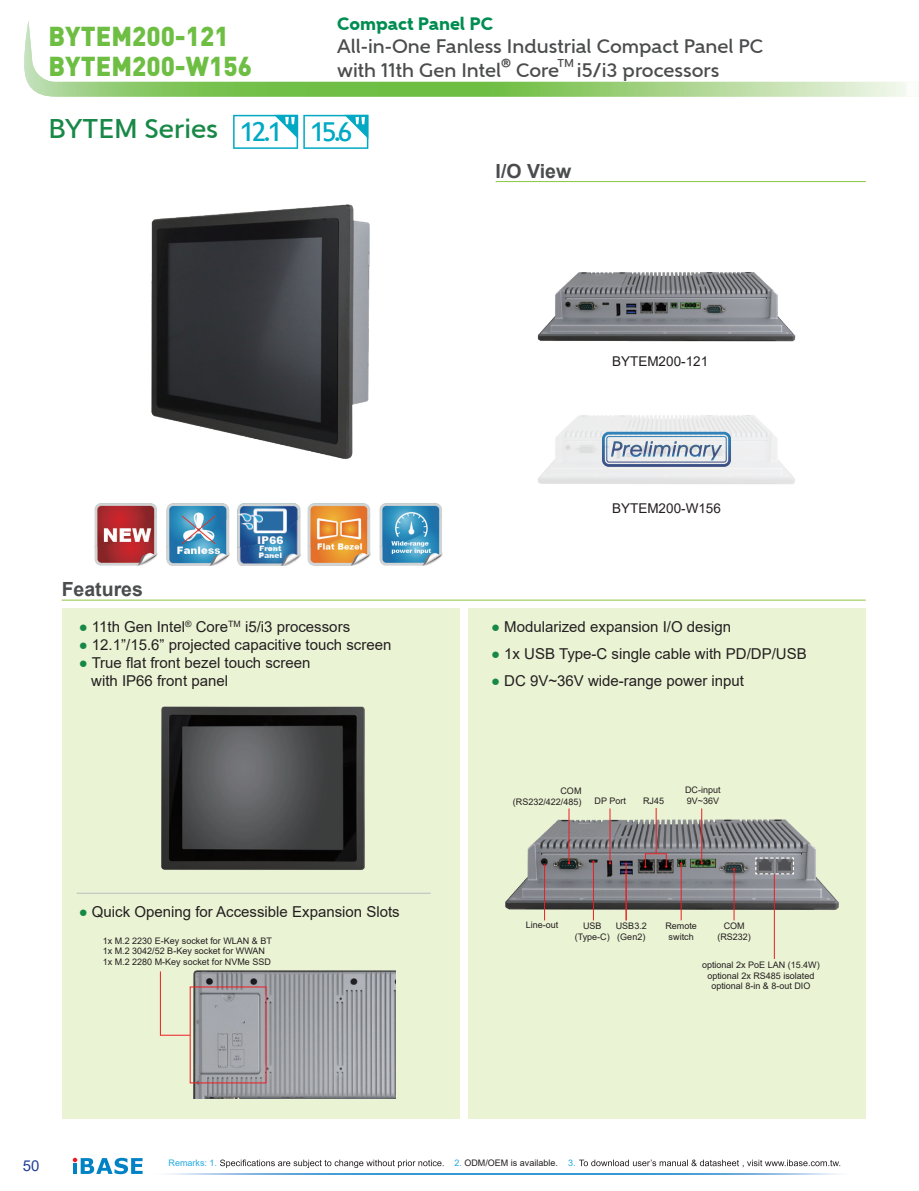
<style>
.page{position:relative;width:919px;height:1191px;background:#fff}
.page>*{position:absolute;margin:0;border:0;box-sizing:border-box;transform-origin:0 0}
.t1{font:30px "Estrangelo Edessa";color:#01a9c4}
.t2{font:900 27px/30px "DIN Pro";color:#6ebe44;scale:.95 1}
.t3{font:500 27px "Gentleman 700";color:#188847}
.t4{font:500 19.5px/23.4px "Gentleman 700";color:#4b4c4d}
.t5{font:700 19.5px "Arial";color:#4b4c4d}
.t6{font:800 18px "Gentleman 900";color:#008d52}
.t7{font:15px/18px "Arial";color:#231f20}
.t8{font:15px "Arial";color:#223f99}
.t9{font:13.5px "Arial";color:#231f20}
.t10{font:500 11.4px "Gentleman 700";color:#4b4c4d}
.t11{font:9px/10.8px "Arial";color:#231f20;text-align:center}
.t12{font:9px "Arial";color:#24aae1}
.s1{color:#188847}
.s2{color:#24aae1}
</style>
<div class="page">
<hr style="left:62px;top:600px;width:803px;height:1px;background:#8bc63e">
<hr style="left:495px;top:181px;width:370px;height:1px;background:#8bc63e">
<div style="left:62px;top:608px;width:397px;height:510px;background:#eaf3d4"></div>
<div style="left:468px;top:608px;width:397px;height:510px;background:#eaf3d4"></div>
<svg style="left:72px;top:1157px;width:71px;height:18px"></svg>
<svg style="left:220px;top:1159px;width:223px;height:9px"></svg>
<img style="left:168px;top:1173px;width:670px;height:1px">
<svg style="left:579px;top:1159px;width:261px;height:8px"></svg>
<svg style="left:24px;top:21px;width:882px;height:76px"></svg>
<svg style="left:906px;top:82px;width:1px;height:15px"></svg>
<hr style="left:77px;top:893px;width:354px;height:1px;background:#bcbdc0">
<img style="left:94px;top:503px;width:136px;height:63px">
<img style="left:307px;top:503px;width:136px;height:63px">
<img style="left:237px;top:503px;width:64px;height:63px">
<svg style="left:233px;top:115px;width:135px;height:34px"></svg>
<img style="left:161px;top:706px;width:204px;height:164px">
<img style="left:189px;top:970px;width:206px;height:128px">
<img style="left:537px;top:272px;width:259px;height:70px">
<img style="left:538px;top:415px;width:257px;height:69px">
<img style="left:151px;top:204px;width:219px;height:255px">
<div style="left:190px;top:986px;width:76px;height:97px;border:1px solid #ee1d23"></div>
<svg style="left:611px;top:441px;width:111px;height:19px;background:#b9c3d0"></svg>
<div style="left:602px;top:432px;width:129px;height:35px;border:3px solid #fff;border-radius:6px"></div>
<div style="left:606px;top:436px;width:120px;height:26px;border:1px solid #fff;border-radius:2px"></div>
<hr style="left:160px;top:1035px;width:30px;height:1px;background:#ee1d23">
<hr style="left:160px;top:971px;width:1px;height:64px;background:#ee1d23">
<img style="left:505px;top:813px;width:334px;height:102px">
<hr style="left:544px;top:865px;width:1px;height:55px;background:#ee1d23">
<hr style="left:593px;top:862px;width:1px;height:58px;background:#ee1d23">
<hr style="left:625px;top:863px;width:1px;height:57px;background:#ee1d23">
<hr style="left:680px;top:863px;width:1px;height:57px;background:#ee1d23">
<hr style="left:733px;top:869px;width:1px;height:51px;background:#ee1d23">
<hr style="left:568px;top:808px;width:1px;height:55px;background:#ee1d23">
<hr style="left:609px;top:808px;width:1px;height:55px;background:#ee1d23">
<hr style="left:701px;top:808px;width:1px;height:55px;background:#ee1d23">
<div style="left:645px;top:853px;width:21px;height:14px;border:1px solid #ee1d23"></div>
<hr style="left:655px;top:808px;width:1px;height:45px;background:#ee1d23">
<hr style="left:774px;top:874px;width:1px;height:85px;background:#ee1d23">
<svg style="left:754px;top:857px;width:40px;height:18px"></svg>
<h3 class="t6" style="left:337px;top:13px;width:157px">Compact Panel PC</h3>
<h2 class="t2" style="left:48px;top:21px;width:216px">BYTEM200-121<br>BYTEM200-W156</h2>
<h3 class="t4" style="left:337px;top:35px;width:427px">All-in-One Fanless Industrial Compact Panel PC with 11th Gen Intel</h3>
<p class="t10" style="left:501px;top:56px;width:11px">®</p>
<h3 class="t4" style="left:516px;top:58px;width:45px">Core</h3>
<p class="t10" style="left:557px;top:56px;width:18px">TM</p>
<h3 class="t4" style="left:577px;top:58px;width:144px">i5/i3 processors</h3>
<h2 class="t3" style="left:48px;top:112px;width:171px">BYTEM Series</h2>
<h1 class="t1" style="left:239px;top:117px;width:115px">12.1 15.6</h1>
<h3 class="t5" style="left:62px;top:575px;width:83px">Features</h3>
<h3 class="t7" style="left:79px;top:617px;width:273px"><span class="s1">●</span> 11th Gen Intel<sup>®</sup> Core<sup>TM</sup> i5/i3 processors</h3>
<h3 class="t7" style="left:79px;top:635px;width:314px"><span class="s1">●</span> 12.1”/15.6” projected capacitive touch screen</h3>
<h3 class="t7" style="left:91px;top:653px;width:221px;text-indent:-13px"><span class="s1">●</span> True flat front bezel touch screen with IP66 front panel</h3>
<h3 class="t7" style="left:79px;top:902px;width:322px"><span class="s1">●</span> Quick Opening for Accessible Expansion Slots</h3>
<p class="t11" style="left:103px;top:935px;width:171px;text-align:left">1x M.2 2230 E-Key socket for WLAN &amp; BT<br>1x M.2 3042/52 B-Key socket for WWAN<br>1x M.2 2280 M-Key socket for NVMe SSD</p>
<h3 class="t5" style="left:495px;top:158px;width:77px">I/O View</h3>
<h3 class="t9" style="left:612px;top:352px;width:98px">BYTEM200-121</h3>
<h3 class="t9" style="left:612px;top:498px;width:110px">BYTEM200-W156</h3>
<h3 class="t7" style="left:491px;top:617px;width:241px"><span class="s1">●</span> Modularized expansion I/O design</h3>
<h3 class="t7" style="left:491px;top:644px;width:317px"><span class="s1">●</span> 1x USB Type-C single cable with PD/DP/USB</h3>
<h3 class="t7" style="left:491px;top:671px;width:254px"><span class="s1">●</span> DC 9V~36V wide-range power input</h3>
<p class="t11" style="left:513px;top:785px;width:70px;text-align:right">COM (RS232/422/485)</p>
<p class="t11" style="left:594px;top:795px;width:33px">DP Port</p>
<p class="t11" style="left:643px;top:795px;width:23px">RJ45</p>
<p class="t11" style="left:685px;top:784px;width:37px;text-align:left">DC-input<br>9V~36V</p>
<p class="t11" style="left:525px;top:919px;width:34px">Line-out</p>
<p class="t11" style="left:615px;top:920px;width:33px;text-align:left">USB3.2 (Gen2)</p>
<p class="t11" style="left:665px;top:920px;width:33px">Remote switch</p>
<p class="t11" style="left:717px;top:920px;width:35px">COM (RS232)</p>
<p class="t11" style="left:574px;top:920px;width:36px">USB (Type-C)</p>
<p class="t11" style="left:702px;top:959px;width:119px">optional 2x PoE LAN (15.4W) optional 2x RS485 isolated optional 8-in &amp; 8-out DIO</p>
<h3 class="t8" style="left:23px;top:1155px;width:18px">50</h3>
<p class="t12" style="left:169px;top:1156px;width:50px">Remarks: 1.</p>
<p class="t11" style="left:454px;top:1157px;width:123px"><span class="s2">2.</span> ODM/OEM is available. <span class="s2">3.</span></p>
</div>
